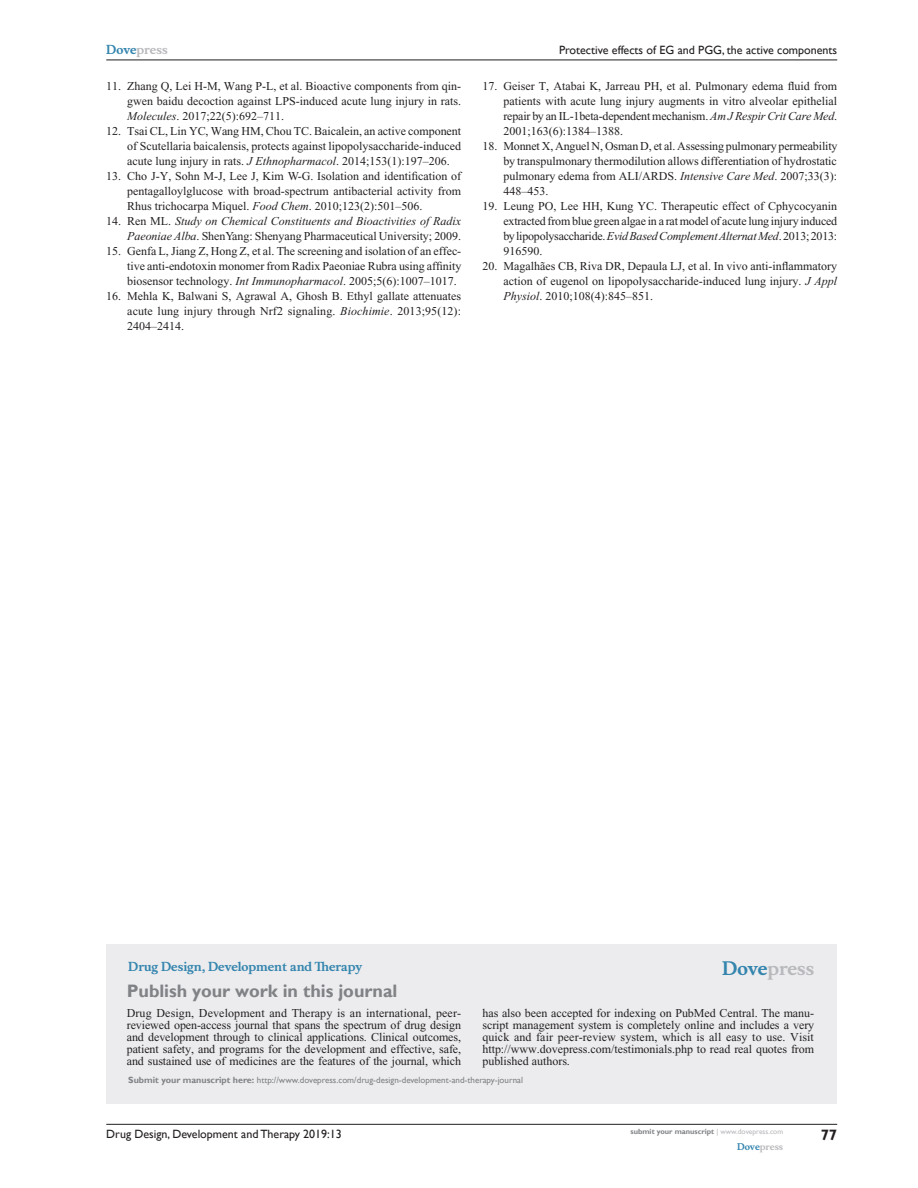
<style>
.page{position:relative;width:918px;height:1188px;background:#fff}
.page>*{position:absolute;margin:0;border:0;box-sizing:border-box;transform-origin:0 0}
.t1{font:700 18px "Gill Sans";color:#808285}
.t2{font:700 18px "Musee";color:#b8b9bc}
.t3{font:700 15px "Gill Sans";color:#231f20}
.RefNL2{font:12px/15px "Times New Roman";color:#231f20;text-align:justify}
.RefNL2-2{font:italic 12px/15px "Times New Roman";color:#231f20;text-align:right}
.t4{font:12px "Gill Sans";color:#231f20}
.t5{font:700 12px "Musee";color:#3485ae}
.t6{font:700 12px "Musee";color:#b8b9bc}
.t7{font:9px "Gill Sans";color:#808285}
.t8{font:700 9px "Musee";color:#b8b9bc}
.t9{font:700 7.5px "Gill Sans";color:#808285}
.s1{color:#3485ae}
.s2{font-style:italic}
.s3{font-style:normal}
.s4{font-weight:700}
.s5{font-weight:400;color:#b8b9bc}
</style>
<div class="page">
<div style="left:106px;top:944px;width:731px;height:159px;background:#ececee"></div>
<hr style="left:106px;top:1124px;width:731px;height:1px;background:#231f20">
<hr style="left:106px;top:60px;width:731px;height:1px;background:#231f20">
<p class="t6" style="left:106px;top:43px;width:63px"><span class="s1">Dove</span>press</p>
<p class="RefNL2" style="left:127px;top:79px;width:335px;text-indent:-21px">11. Zhang Q, Lei H-M, Wang P-L, et al. Bioactive components from qin&shy;gwen baidu decoction against LPS-induced acute lung injury in rats.<br><span class="s2">Molecules</span>. 2017;22(5):692–711.</p>
<p class="RefNL2" style="left:127px;top:124px;width:335px;text-indent:-21px">12. Tsai CL, Lin YC, Wang HM, Chou TC. Baicalein, an active component of Scutellaria baicalensis, protects against lipopolysaccharide-induced acute lung injury in rats. <span class="s2">J Ethnopharmacol</span>. 2014;153(1):197–206.</p>
<p class="RefNL2" style="left:127px;top:169px;width:335px;text-indent:-21px">13. Cho J-Y, Sohn M-J, Lee J, Kim W-G. Isolation and identification of pentagalloylglucose with broad-spectrum antibacterial activity from Rhus trichocarpa Miquel. <span class="s2">Food Chem</span>. 2010;123(2):501–506.</p>
<p class="RefNL2-2" style="left:106px;top:214px;width:356px"><span class="s3">14. Ren ML.</span> Study on Chemical Constituents and Bioactivities of Radix<br>Paeoniae Alba<span class="s3">. ShenYang: Shenyang Pharmaceutical University; 2009.</span></p>
<p class="RefNL2" style="left:127px;top:244px;width:336px;text-indent:-21px">15. Genfa L, Jiang Z, Hong Z, et al. The screening and isolation of an effec&shy;tive anti-endotoxin monomer from Radix Paeoniae Rubra using affinity biosensor technology. <span class="s2">Int Immunopharmacol</span>. 2005;5(6):1007–1017.</p>
<p class="RefNL2" style="left:127px;top:289px;width:335px;text-indent:-21px">16. Mehla K, Balwani S, Agrawal A, Ghosh B. Ethyl gallate attenuates acute lung injury through Nrf2 signaling. <span class="s2">Biochimie</span>. 2013;95(12):<br>2404–2414.</p>
<p class="t4" style="left:559px;top:43px;width:280px">Protective effects of EG and PGG , the active components</p>
<p class="RefNL2" style="left:503px;top:79px;width:335px;text-indent:-21px">17. Geiser T, Atabai K, Jarreau PH, et al. Pulmonary edema fluid from patients with acute lung injury augments in vitro alveolar epithelial repair by an IL-1beta-dependent mechanism. <span class="s2">Am J Respir Crit Care Med</span>.<br>2001;163(6):1384–1388.</p>
<p class="RefNL2" style="left:503px;top:139px;width:336px;text-indent:-21px">18. Monnet X, Anguel N, Osman D, et al. Assessing pulmonary permeability by transpulmonary thermodilution allows differentiation of hydrostatic pulmonary edema from ALI/ARDS. <span class="s2">Intensive Care Med</span>. 2007;33(3):<br>448–453.</p>
<p class="RefNL2" style="left:503px;top:199px;width:335px;text-indent:-21px">19. Leung PO, Lee HH, Kung YC. Therapeutic effect of Cphycocyanin extracted from blue green algae in a rat model of acute lung injury induced by lipopolysaccharide. <span class="s2">Evid Based Complement Alternat Med</span>. 2013; 2013:<br>916590.</p>
<p class="RefNL2" style="left:503px;top:259px;width:335px;text-indent:-21px">20. Magalhães CB, Riva DR, Depaula LJ, et al. In vivo anti-inflammatory action of eugenol on lipopolysaccharide-induced lung injury. <span class="s2">J Appl Physiol</span>. 2010;108(4):845–851.</p>
<p class="t5" style="left:128px;top:959px;width:236px">Drug Design, Development and Therapy</p>
<h1 class="t1" style="left:127px;top:980px;width:272px">Publish your work in this journal</h1>
<h1 class="t2" style="left:722px;top:958px;width:94px"><span class="s1">Dove</span>press</h1>
<p class="RefNL2" style="left:127px;top:1007px;width:336px;line-height:12px">Drug Design, Development and Therapy is an international, peer&shy;reviewed open-access journal that spans the spectrum of drug design and development through to clinical applications. Clinical outcomes, patient safety, and programs for the development and effective, safe, and sustained use of medicines are the features of the journal, which</p>
<p class="RefNL2" style="left:482px;top:1007px;width:333px;line-height:12px">has also been accepted for indexing on PubMed Central. The manu&shy;script management system is completely online and includes a very quick and fair peer-review system, which is all easy to use. Visit http://www.dovepress.com/testimonials.php to read real quotes from published authors.</p>
<p class="t7" style="left:128px;top:1075px;width:396px"><span class="s4">Submit your manuscript here:</span> http://www.dovepress.com/drug-design-development-and-therapy-journal</p>
<p class="t4" style="left:106px;top:1127px;width:237px">Drug Design, Development and Therapy 2019:13</p>
<p class="t9" style="left:631px;top:1127px;width:154px">submit your manuscript <span class="s5">| www.dovepress.com</span></p>
<p class="t8" style="left:737px;top:1141px;width:48px"><span class="s1">Dove</span>press</p>
<p class="t3" style="left:821px;top:1126px;width:18px">77</p>
</div>
